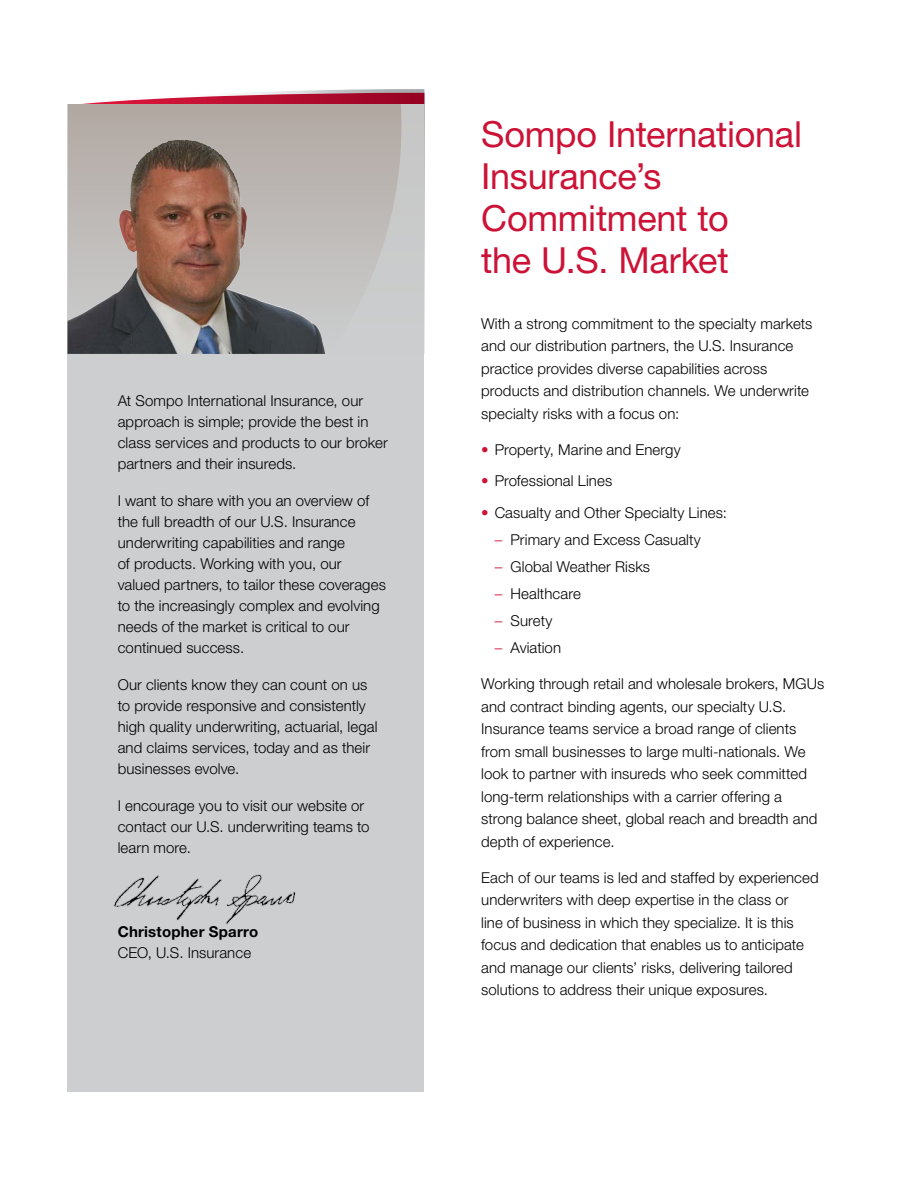
<style>
.page{position:relative;width:918px;height:1188px;background:#fff}
.page>*{position:absolute;margin:0;border:0;box-sizing:border-box;transform-origin:0 0}
.t1{font:36px/42px "Helvetica Neue";letter-spacing:-.005em;color:#cc1337}
.t2{font:300 15px/21px "Helvetica Neue";letter-spacing:.005em;color:#000}
.t3{font:700 15px "Helvetica Neue";letter-spacing:.015em;color:#000}
.s1{color:#cc1337}
</style>
<div class="page">
<div style="left:68px;top:104px;width:356px;height:988px;background:#cccecf"></div>
<img style="left:113px;top:874px;width:183px;height:51px">
<svg style="left:68px;top:104px;width:13px;height:250px"></svg>
<svg style="left:81px;top:89px;width:343px;height:265px"></svg>
<p class="t2" style="left:118px;top:390px;width:272px">At Sompo International Insurance, our approach is simple; provide the best in class services and products to our broker partners and their insureds.</p>
<p class="t2" style="left:118px;top:490px;width:270px">I want to share with you an overview of the full breadth of our U.S. Insurance underwriting capabilities and range<br>of products. Working with you, our valued partners, to tailor these coverages to the increasingly complex and evolving needs of the market is critical to our continued success.</p>
<p class="t2" style="left:118px;top:674px;width:261px">Our clients know they can count on us to provide responsive and consistently high quality underwriting, actuarial, legal and claims services, today and as their businesses evolve.</p>
<p class="t2" style="left:118px;top:795px;width:253px">I encourage you to visit our website or contact our U.S. underwriting teams to learn more.</p>
<p class="t3" style="left:118px;top:923px;width:142px">Christopher Sparro</p>
<p class="t2" style="left:118px;top:942px;width:135px">CEO, U.S. Insurance</p>
<h1 class="t1" style="left:481px;top:112px;width:322px">Sompo International<br>Insurance’s<br>Commitment to<br>the U.S. Market</h1>
<p class="t2" style="left:481px;top:312px;width:333px;line-height:22.5px">With a strong commitment to the specialty markets and our distribution partners, the U.S. Insurance practice provides diverse capabilities across products and distribution channels. We underwrite specialty risks with a focus on:</p>
<p class="t2" style="left:481px;top:439px;width:201px"><span class="s1">•</span> Property, Marine and Energy</p>
<p class="t2" style="left:481px;top:470px;width:133px"><span class="s1">•</span> Professional Lines</p>
<p class="t2" style="left:481px;top:501px;width:247px"><span class="s1">•</span> Casualty and Other Specialty Lines:</p>
<p class="t2" style="left:495px;top:529px;width:208px"><span class="s1">–</span> Primary and Excess Casualty</p>
<p class="t2" style="left:495px;top:556px;width:157px"><span class="s1">–</span> Global Weather Risks</p>
<p class="t2" style="left:495px;top:583px;width:88px"><span class="s1">–</span> Healthcare</p>
<p class="t2" style="left:495px;top:610px;width:59px"><span class="s1">–</span> Surety</p>
<p class="t2" style="left:495px;top:637px;width:68px"><span class="s1">–</span> Aviation</p>
<p class="t2" style="left:481px;top:672px;width:345px;line-height:22.5px">Working through retail and wholesale brokers, MGUs and contract binding agents, our specialty U.S.<br>Insurance teams service a broad range of clients from small businesses to large multi-nationals. We look to partner with insureds who seek committed long-term relationships with a carrier offering a strong balance sheet, global reach and breadth and depth of experience.</p>
<p class="t2" style="left:481px;top:866px;width:339px;line-height:22.5px">Each of our teams is led and staffed by experienced underwriters with deep expertise in the class or<br>line of business in which they specialize. It is this focus and dedication that enables us to anticipate and manage our clients’ risks, delivering tailored solutions to address their unique exposures.</p>
</div>
